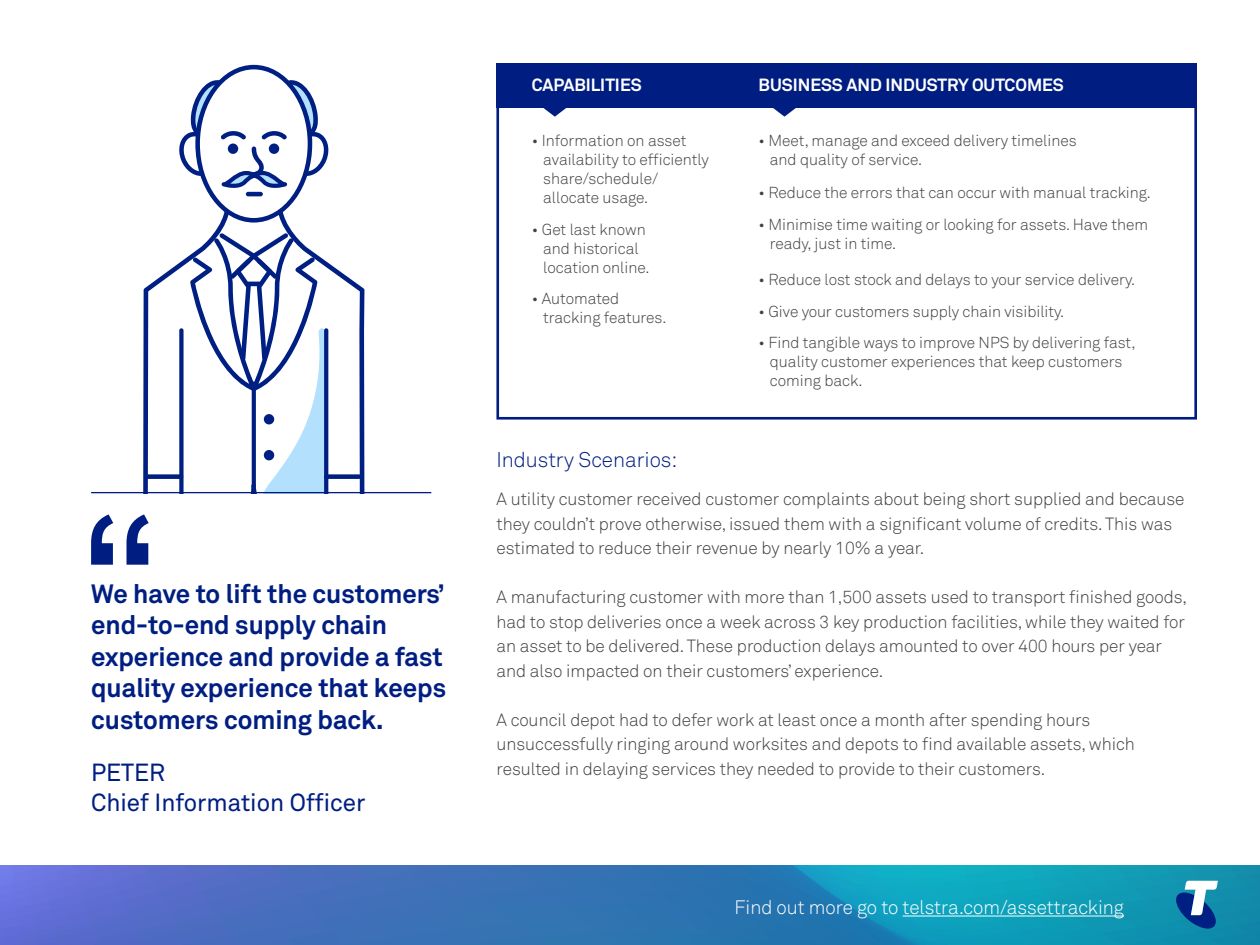
<style>
.page{position:relative;width:1260px;height:945px;background:#fff}
.page>*{position:absolute;margin:0;border:0;box-sizing:border-box;transform-origin:0 0}
.t1{font:700 26.25px/31.5px "Telstra Akkurat";color:#001e82}
.t2{font:24.5px/30.4px "Telstra Akkurat";color:#001e82}
.t3{font:300 21px "Telstra Akkurat";color:#001e82}
.t4{font:300 19.25px "Telstra Akkurat";color:#fff}
.t5{font:300 17.5px/24.5px "Telstra Akkurat";color:#414141}
.t6{font:700 17.5px "Telstra Akkurat";color:#fff}
.t7{font:300 15.75px/18.9px "Telstra Akkurat";color:#414141}
</style>
<div class="page">
<svg style="left:0;top:865px;width:1260px;height:80px;background:#307eba"></svg>
<div style="left:496px;top:63px;width:701px;height:357px;background:#fff;border:3px solid #001e82"></div>
<div style="left:496px;top:63px;width:701px;height:44px;background:#001e82"></div>
<svg style="left:772px;top:107px;width:25px;height:10px"></svg>
<svg style="left:542px;top:107px;width:25px;height:10px"></svg>
<hr style="left:903px;top:916px;width:221px;height:1px;background:#fff">
<svg style="left:143px;top:223px;width:221px;height:269px"></svg>
<svg style="left:179px;top:65px;width:150px;height:158px"></svg>
<div style="left:146px;top:474px;width:37px;height:5px;background:#001f82;border-radius:2px"></div>
<div style="left:324px;top:474px;width:37px;height:5px;background:#001f82;border-radius:2px"></div>
<hr style="left:246px;top:192px;width:17px;height:4px;background:#001f82;border-radius:2px">
<svg style="left:91px;top:514px;width:58px;height:51px"></svg>
<hr style="left:91px;top:492px;width:340px;height:1px;background:#001e82">
<svg style="left:1176px;top:881px;width:42px;height:48px"></svg>
<h1 class="t1" style="left:91px;top:577px;width:357px">We have to lift the customers’ end-to-end supply chain experience and provide a fast quality experience that keeps customers coming back.</h1>
<h2 class="t2" style="left:91px;top:757px;width:276px">PETER<br>Chief Information Officer</h2>
<p class="t6" style="left:532px;top:74px;width:111px">CAPABILITIES</p>
<p class="t6" style="left:759px;top:74px;width:307px">BUSINESS AND INDUSTRY OUTCOMES</p>
<p class="t7" style="left:543px;top:132px;width:167px;text-indent:-11px">• Information on asset availability to efficiently share/schedule/ allocate usage.</p>
<p class="t7" style="left:543px;top:220px;width:108px;text-indent:-11px">• Get last known and historical location online.</p>
<p class="t7" style="left:543px;top:289px;width:125px;text-indent:-11px">• Automated tracking features.</p>
<p class="t3" style="left:496px;top:447px;width:182px">Industry Scenarios:</p>
<p class="t7" style="left:770px;top:132px;width:308px;text-indent:-11px">• Meet, manage and exceed delivery timelines and quality of service.</p>
<p class="t7" style="left:759px;top:183px;width:394px">• Reduce the errors that can occur with manual tracking.</p>
<p class="t7" style="left:770px;top:215px;width:380px;text-indent:-11px">• Minimise time waiting or looking for assets. Have them ready, just in time.</p>
<p class="t7" style="left:759px;top:270px;width:378px">• Reduce lost stock and delays to your service delivery.</p>
<p class="t7" style="left:759px;top:302px;width:307px">• Give your customers supply chain visibility.</p>
<p class="t7" style="left:770px;top:333px;width:367px;text-indent:-11px">• Find tangible ways to improve NPS by delivering fast, quality customer experiences that keep customers coming back.</p>
<p class="t5" style="left:496px;top:487px;width:690px">A utility customer received customer complaints about being short supplied and because they couldn’t prove otherwise, issued them with a significant volume of credits. This was estimated to reduce their revenue by nearly 10% a year.</p>
<p class="t5" style="left:496px;top:585px;width:692px">A manufacturing customer with more than 1,500 assets used to transport finished goods, had to stop deliveries once a week across 3 key production facilities, while they waited for an asset to be delivered. These production delays amounted to over 400 hours per year and also impacted on their customers’ experience.</p>
<p class="t5" style="left:496px;top:707px;width:640px">A council depot had to defer work at least once a month after spending hours unsuccessfully ringing around worksites and depots to find available assets, which resulted in delaying services they needed to provide to their customers.</p>
<p class="t4" style="left:735px;top:896px;width:391px">Find out more go to telstra.com/assettracking</p>
</div>
